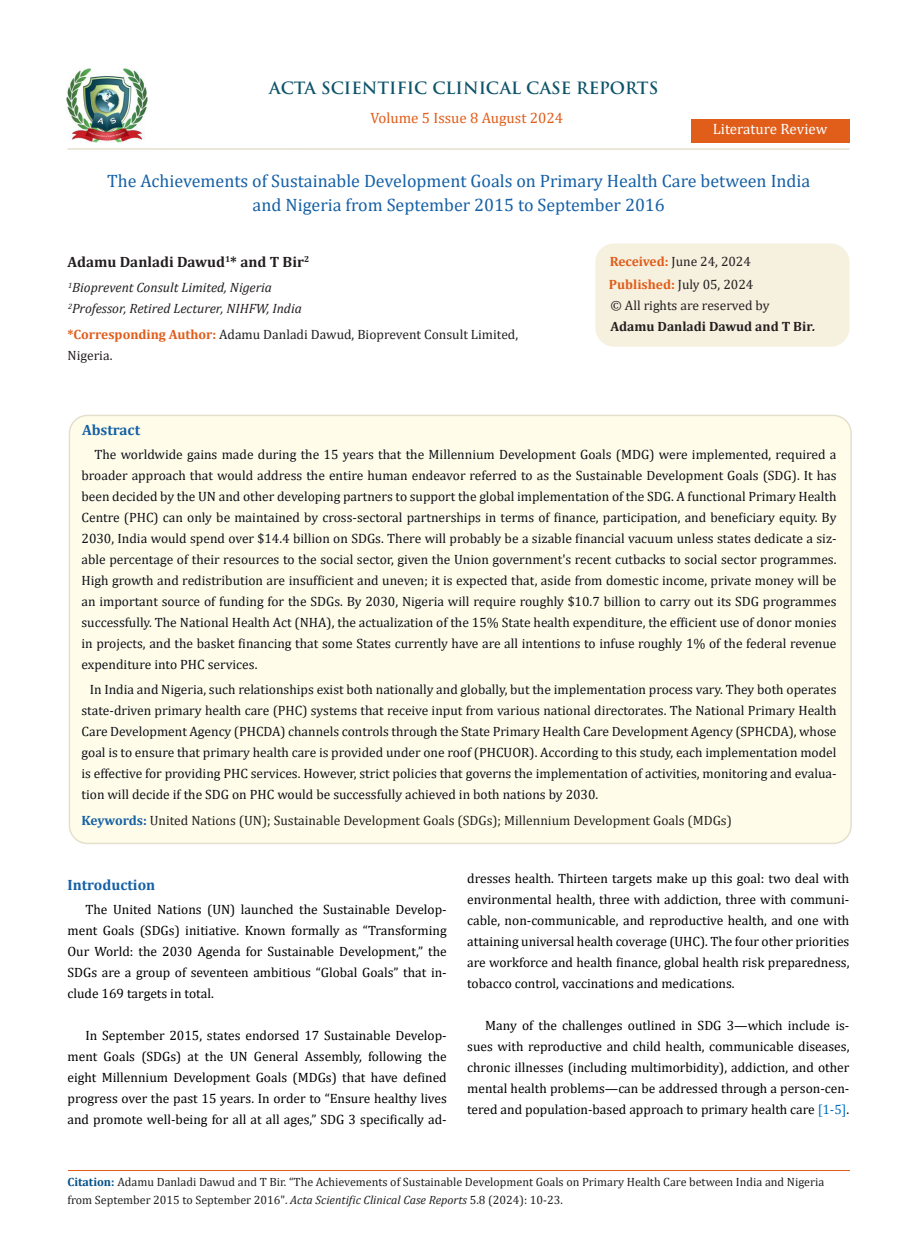
<style>
.page{position:relative;width:917px;height:1260px;background:#fff}
.page>*{position:absolute;margin:0;border:0;box-sizing:border-box;transform-origin:0 0}
.t1{font:18px/24px "Cambria";color:#1560a6;text-align:center}
.t2{font:700 16.5px "Trajan Pro";color:#0e546a}
.t3{font:700 15px "Cambria";color:#231f20}
.t4{font:15px "Cambria";color:#e05d1a}
.No_Spacing{font:700 15px "Cambria";color:#1560a6}
.t5{font:15px "Cambria";color:#fff}
.No_Spacing-2{font:13.5px/21px "Cambria";color:#0e101a;text-align:justify}
.t6{font:13.5px/21px "Cambria";color:#000;text-align:justify}
.No_Spacing-3{font:13.5px/21px "Cambria";color:#231f20}
.t7{font:italic 13.5px "Cambria";color:#231f20}
.t8{font:700 13.5px/21px "Cambria";color:#231f20}
.t9{font:12px/18px "Cambria";color:#231f20}
.s1{font-weight:700;color:#e05d1a}
.s2{font-weight:400}
.s3{font-style:italic}
.s4{font-weight:700;color:#1560a6}
.s5{color:#0070c0}
.s6{font-weight:700;color:#035089}
</style>
<div class="page">
<img style="left:67px;top:68px;width:80px;height:74px">
<div style="left:690px;top:119px;width:159px;height:23px;background:#e05d1a"></div>
<div style="left:596px;top:244px;width:252px;height:102px;background:#f6f0df;border-radius:18px"></div>
<div style="left:595px;top:243px;width:254px;height:104px;border:2px solid #f6f0df;border-radius:18px"></div>
<div style="left:69px;top:415px;width:782px;height:428px;background:#fffde9;border-radius:18px"></div>
<div style="left:69px;top:415px;width:782px;height:429px;border:2px solid #e5dfce;border-radius:18px"></div>
<hr style="left:68px;top:1171px;width:781px;height:1px;background:#e05d1a">
<hr style="left:67px;top:148px;width:782px;height:2px;background:#e5dfce">
<p class="t2" style="left:269px;top:77px;width:390px">ACTA SCIENTIFIC CLINICAL CASE REPORTS</p>
<p class="t4" style="left:370px;top:109px;width:194px">Volume 5 Issue 8 August 2024</p>
<p class="t5" style="left:712px;top:120px;width:116px">Literature Review</p>
<p class="t1" style="left:107px;top:168px;width:704px">The Achievements of Sustainable Development Goals on Primary Health Care between India and Nigeria from September 2015 to September 2016</p>
<p class="t3" style="left:67px;top:251px;width:243px">Adamu Danladi Dawud<sup>1</sup>* and T Bir<sup>2</sup></p>
<p class="t7" style="left:68px;top:278px;width:205px"><sup>1</sup>Bioprevent Consult Limited, Nigeria</p>
<p class="t7" style="left:68px;top:299px;width:235px"><sup>2</sup>Professor, Retired Lecturer, NIHFW, India</p>
<p class="No_Spacing-3" style="left:67px;top:324px;width:452px"><span class="s1">*Corresponding Author:</span> Adamu Danladi Dawud, Bioprevent Consult Limited,<br>Nigeria.</p>
<p class="No_Spacing-3" style="left:609px;top:251px;width:143px"><span class="s1">Received:</span> June 24, 2024</p>
<p class="No_Spacing-3" style="left:609px;top:274px;width:146px"><span class="s1">Published:</span> July 05, 2024</p>
<p class="t8" style="left:610px;top:295px;width:207px"><span class="s2">© All rights are reserved by<br></span>Adamu Danladi Dawud and T Bir<span class="s3">.</span></p>
<p class="No_Spacing" style="left:82px;top:420px;width:60px">Abstract</p>
<p class="No_Spacing-2" style="left:81px;top:444px;width:756px;text-indent:13px">The worldwide gains made during the 15 years that the Millennium Development Goals (MDG) were implemented, required a broader approach that would address the entire human endeavor referred to as the Sustainable Development Goals (SDG). It has been decided by the UN and other developing partners to support the global implementation of the SDG. A functional Primary Health Centre (PHC) can only be maintained by cross-sectoral partnerships in terms of finance, participation, and beneficiary equity. By 2030, India would spend over $14.4 billion on SDGs. There will probably be a sizable financial vacuum unless states dedicate a siz&shy;able percentage of their resources to the social sector, given the Union government's recent cutbacks to social sector programmes.<br>High growth and redistribution are insufficient and uneven; it is expected that, aside from domestic income, private money will be an important source of funding for the SDGs. By 2030, Nigeria will require roughly $10.7 billion to carry out its SDG programmes successfully. The National Health Act (NHA), the actualization of the 15% State health expenditure, the efficient use of donor monies in projects, and the basket financing that some States currently have are all intentions to infuse roughly 1% of the federal revenue expenditure into PHC services.</p>
<p class="No_Spacing-2" style="left:81px;top:679px;width:756px;text-indent:8px">In India and Nigeria, such relationships exist both nationally and globally, but the implementation process vary. They both operates state-driven primary health care (PHC) systems that receive input from various national directorates. The National Primary Health Care Development Agency (PHCDA) channels controls through the State Primary Health Care Development Agency (SPHCDA), whose goal is to ensure that primary health care is provided under one roof (PHCUOR). According to this study, each implementation model is effective for providing PHC services. However, strict policies that governs the implementation of activities, monitoring and evalua&shy;tion will decide if the SDG on PHC would be successfully achieved in both nations by 2030.</p>
<p class="No_Spacing-3" style="left:81px;top:810px;width:652px"><span class="s4">Keywords:</span> United Nations (UN); Sustainable Development Goals (SDGs); Millennium Development Goals (MDGs)</p>
<p class="No_Spacing" style="left:67px;top:875px;width:89px">Introduction</p>
<p class="t6" style="left:67px;top:899px;width:381px;text-indent:18px">The United Nations (UN) launched the Sustainable Develop&shy;ment Goals (SDGs) initiative. Known formally as “Transforming Our World: the 2030 Agenda for Sustainable Development,” the SDGs are a group of seventeen ambitious “Global Goals” that in&shy;clude 169 targets in total.</p>
<p class="t6" style="left:67px;top:1025px;width:381px;text-indent:18px">In September 2015, states endorsed 17 Sustainable Develop&shy;ment Goals (SDGs) at the UN General Assembly, following the eight Millennium Development Goals (MDGs) that have defined progress over the past 15 years. In order to “Ensure healthy lives and promote well-being for all at all ages,” SDG 3 specifically ad-</p>
<p class="t6" style="left:467px;top:867px;width:384px">dresses health. Thirteen targets make up this goal: two deal with environmental health, three with addiction, three with communi&shy;cable, non-communicable, and reproductive health, and one with attaining universal health coverage (UHC). The four other priorities are workforce and health finance, global health risk preparedness, tobacco control, vaccinations and medications.</p>
<p class="t6" style="left:467px;top:1014px;width:384px;text-indent:18px">Many of the challenges outlined in SDG 3—which include is&shy;sues with reproductive and child health, communicable diseases, chronic illnesses (including multimorbidity), addiction, and other mental health problems—can be addressed through a person-cen&shy;tered and population-based approach to primary health care <span class="s5">[1-5]</span>.</p>
<p class="t9" style="left:67px;top:1173px;width:758px"><span class="s6">Citation:</span> Adamu Danladi Dawud and T Bir. “The Achievements of Sustainable Development Goals on Primary Health Care between India and Nigeria from September 2015 to September 2016". <span class="s3">Acta Scientific Clinical Case Reports</span> 5.8 (2024): 10-23.</p>
</div>
